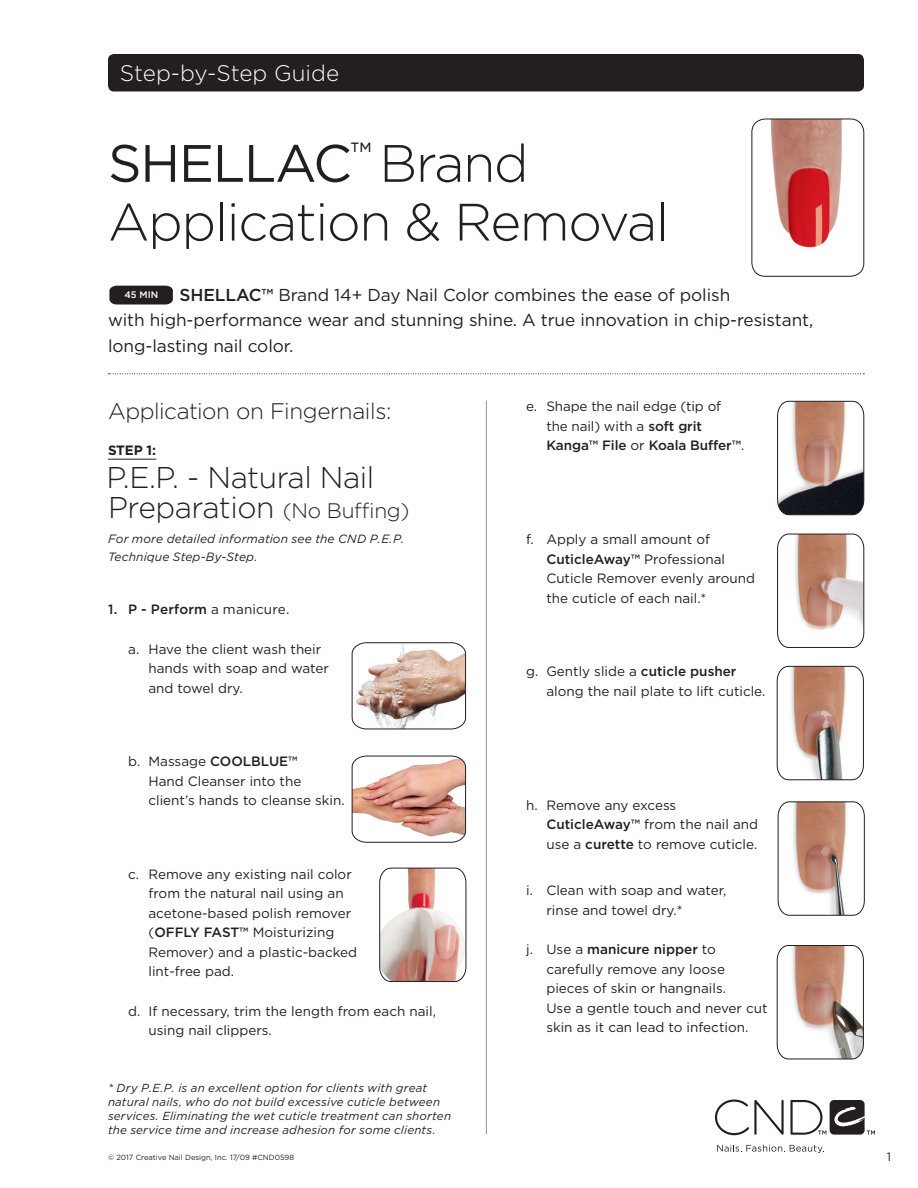
<style>
.page{position:relative;width:918px;height:1188px;background:#fff}
.page>*{position:absolute;margin:0;border:0;box-sizing:border-box;transform-origin:0 0}
.t1{font:300 52.5px "Gotham";letter-spacing:-.025em;color:#231f20}
.t2{font:52.5px "Gotham";letter-spacing:-.025em;color:#231f20}
.Step_Name{font:300 30px/30px "Gotham";letter-spacing:-.015em;color:#231f20}
.Body_Copy_2_hang{font:300 22.5px "Gotham";letter-spacing:-.015em;color:#231f20}
.t3{font:300 22.5px "Gotham";color:#fff}
.Body{font:17.25px/25.5px "Gotham";letter-spacing:-.005em;color:#231f20}
.Body_Copy_2_hang-2{font:13.5px/19.5px "Gotham";color:#231f20}
.Body_Copy_1_hang{font:500 13.5px "Gotham";letter-spacing:.01em;color:#231f20}
.Step{font:700 13.5px "Gotham";color:#231f20}
.Step_Name-2{font:italic 12px/18px "Gotham";letter-spacing:.005em;color:#231f20}
.Problem{font:12px "Gotham";color:#231f20}
.Body_Copy{font:italic 11.7px/14px "Gotham";letter-spacing:.015em;color:#231f20}
.t4{font:500 9.45px "Gotham";color:#fff}
.t5{font:7.5px "Gotham";color:#231f20}
.s1{font-weight:300}
.s2{font-weight:500}
.s3{font-size:21px}
.s4{font-weight:400}
</style>
<div class="page">
<div style="left:108px;top:54px;width:756px;height:38px;background:#231f20;border-radius:6px"></div>
<svg style="left:715px;top:1100px;width:160px;height:35px"></svg>
<svg style="left:717px;top:1145px;width:107px;height:8px"></svg>
<img style="left:752px;top:119px;width:112px;height:157px">
<div style="left:752px;top:119px;width:112px;height:157px;border:1px solid #231f20;border-radius:13px"></div>
<svg style="left:777px;top:401px;width:87px;height:114px"></svg>
<svg style="left:777px;top:534px;width:87px;height:114px"></svg>
<svg style="left:777px;top:666px;width:87px;height:114px"></svg>
<svg style="left:778px;top:801px;width:87px;height:115px"></svg>
<svg style="left:777px;top:945px;width:87px;height:114px"></svg>
<hr style="left:108px;top:459px;width:48px;height:1px;background:#231f20">
<svg style="left:352px;top:642px;width:114px;height:87px"></svg>
<svg style="left:352px;top:756px;width:114px;height:87px"></svg>
<svg style="left:379px;top:868px;width:87px;height:114px"></svg>
<svg style="left:109px;top:286px;width:64px;height:19px"></svg>
<svg style="left:108px;top:373px;width:756px;height:1px"></svg>
<hr style="left:486px;top:401px;width:1px;height:733px;background:#939598">
<h3 class="t3" style="left:120px;top:59px;width:221px">Step-by-Step Guide</h3>
<p class="t2" style="left:108px;top:130px;width:422px">SHELLAC<sup>™</sup> <span class="s1">Brand</span></p>
<p class="t1" style="left:108px;top:189px;width:562px">Application &amp; Removal</p>
<p class="Body" style="left:108px;top:282px;width:707px;text-indent:72px"><span class="s2">SHELLAC™</span> Brand 14+ Day Nail Color combines the ease of polish<br>with high-performance wear and stunning shine. A true innovation in chip-resistant, long-lasting nail color.</p>
<p class="t4" style="left:124px;top:288px;width:35px">45 MIN</p>
<p class="Body_Copy_2_hang" style="left:108px;top:396px;width:285px">Application on Fingernails:</p>
<p class="Step" style="left:108px;top:442px;width:50px">STEP 1:</p>
<p class="Step_Name" style="left:106px;top:462px;width:305px">P.E.P. - Natural Nail<br>Preparation <span class="s3">(No Buffing)</span></p>
<p class="Step_Name-2" style="left:108px;top:529px;width:298px">For more detailed information see the CND P.E.P.<br>Technique Step-By-Step.</p>
<p class="Body_Copy_1_hang" style="left:108px;top:600px;width:183px">1. P - Perform <span class="s4">a manicure.</span></p>
<p class="Body_Copy_2_hang-2" style="left:148px;top:639px;width:182px;text-indent:-20px">a. Have the client wash their hands with soap and water and towel dry.</p>
<p class="Body_Copy_2_hang-2" style="left:148px;top:751px;width:198px;text-indent:-20px">b. Massage <span class="s2">COOLBLUE™<br></span>Hand Cleanser into the client’s hands to cleanse skin.</p>
<p class="Body_Copy_2_hang-2" style="left:148px;top:864px;width:210px;text-indent:-20px">c. Remove any existing nail color from the natural nail using an acetone-based polish remover (<span class="s2">OFFLY FAST™</span> Moisturizing<br>Remover) and a plastic-backed lint-free pad.</p>
<p class="Body_Copy_2_hang-2" style="left:148px;top:1001px;width:289px;text-indent:-20px">d. If necessary, trim the length from each nail, using nail clippers.</p>
<p class="Body_Copy" style="left:108px;top:1081px;width:345px">* Dry P.E.P. is an excellent option for clients with great natural nails, who do not build excessive cuticle between services. Eliminating the wet cuticle treatment can shorten the service time and increase adhesion for some clients.</p>
<p class="t5" style="left:108px;top:1153px;width:188px">© 2017 Creative Nail Design, Inc. 17/09 #CND0598</p>
<p class="Body_Copy_2_hang-2" style="left:546px;top:397px;width:200px;text-indent:-20px">e. Shape the nail edge (tip of the nail) with a <span class="s2">soft grit<br>Kanga™ File</span> or <span class="s2">Koala Buffer™</span>.</p>
<p class="Body_Copy_2_hang-2" style="left:546px;top:529px;width:210px;text-indent:-20px">f. Apply a small amount of<br><span class="s2">CuticleAway™</span> Professional<br>Cuticle Remover evenly around the cuticle of each nail.*</p>
<p class="Body_Copy_2_hang-2" style="left:546px;top:661px;width:221px;text-indent:-20px">g. Gently slide a <span class="s2">cuticle pusher </span>along the nail plate to lift cuticle.</p>
<p class="Body_Copy_2_hang-2" style="left:546px;top:795px;width:213px;text-indent:-20px">h. Remove any excess<br><span class="s2">CuticleAway™</span> from the nail and use a <span class="s2">curette</span> to remove cuticle.</p>
<p class="Body_Copy_2_hang-2" style="left:546px;top:880px;width:182px;text-indent:-20px">i. Clean with soap and water, rinse and towel dry.*</p>
<p class="Body_Copy_2_hang-2" style="left:546px;top:940px;width:223px;text-indent:-20px">j. Use a <span class="s2">manicure nipper</span> to carefully remove any loose pieces of skin or hangnails.<br>Use a gentle touch and never cut skin as it can lead to infection.</p>
<p class="Problem" style="left:887px;top:1149px;width:6px">1</p>
</div>
